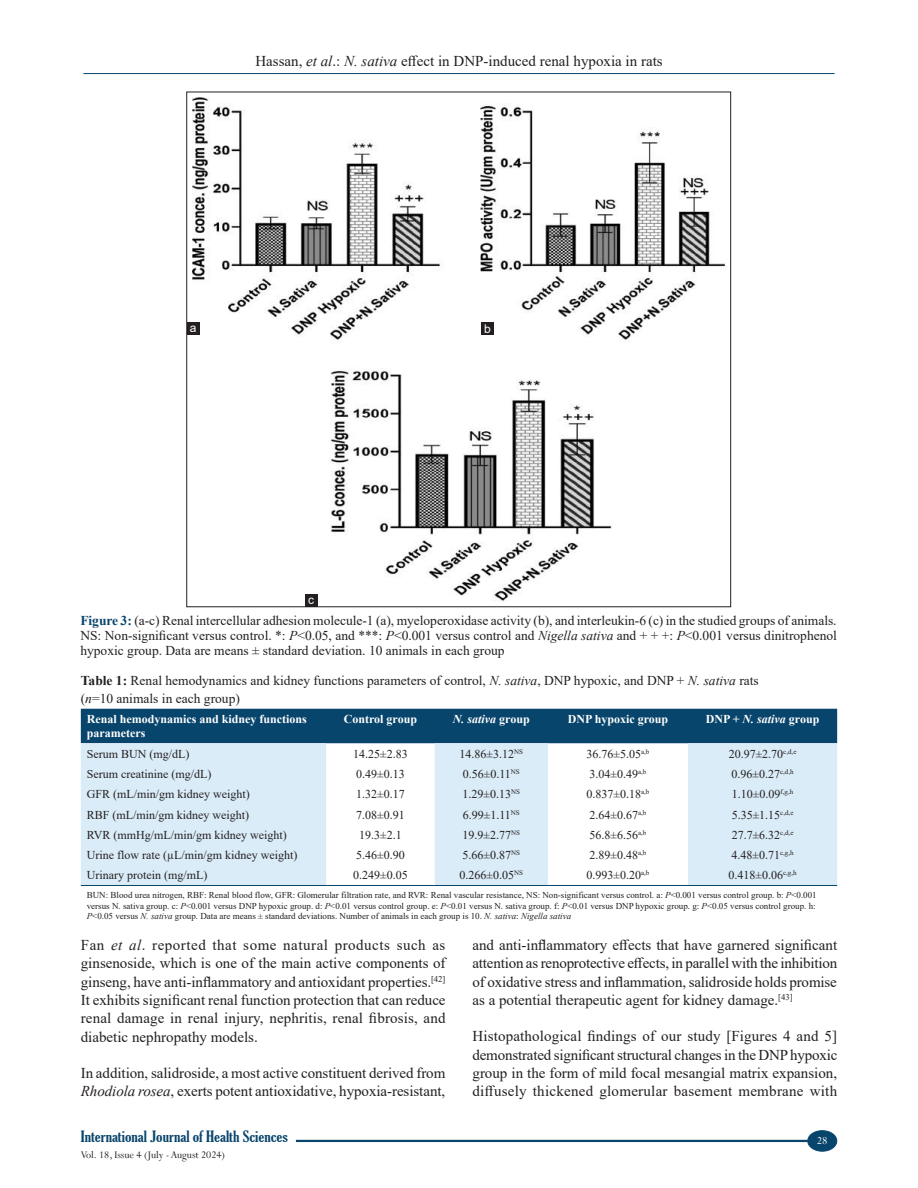
<style>
.page{position:relative;width:918px;height:1188px;background:#fff}
.page>*{position:absolute;margin:0;border:0;box-sizing:border-box;transform-origin:0 0}
.t1{font:15px/18.5px "Times New Roman";color:#231f20;text-align:justify}
.t2{font:extra-condensed 15px "Gloucester";color:#08456c;scale:1.25 1}
.t3{font:13.5px/15px "Times New Roman";color:#231f20}
.t4{font:12px "Times New Roman";color:#231f20}
.t5{font:700 12px/14.4px "Times New Roman";color:#fff}
.t6{font:italic 700 12px "Times New Roman";color:#fff}
.t7{font:12px "Arial";color:#fff}
.t8{font:12px "Perpetua";color:#fff}
.t9{font:11.25px "Perpetua";letter-spacing:-.005em;color:#231f20}
.t10{font:9px/10.8px "Times New Roman";color:#231f20}
.s1{font-style:italic}
.s2{font-weight:700;color:#08456c}
.s3{font-weight:700}
.s4{font-style:normal}
</style>
<div class="page">
<hr style="left:83px;top:73px;width:752px;height:1px;background:#08456c">
<div style="left:808px;top:1131px;width:29px;height:20px;background:#08456c;border-radius:50%"></div>
<div style="left:807px;top:1130px;width:30px;height:22px;border:1px solid #08456c;border-radius:50%"></div>
<hr style="left:296px;top:1140px;width:512px;height:2px;background:#08456c">
<div style="left:81px;top:709px;width:756px;height:34px;background:#08456c"></div>
<svg style="left:81px;top:743px;width:756px;height:142px;fill:#daecf8"></svg>
<hr style="left:81px;top:885px;width:245px;height:1px;background:#08456c">
<hr style="left:326px;top:885px;width:109px;height:1px;background:#08456c">
<hr style="left:435px;top:885px;width:113px;height:1px;background:#08456c">
<hr style="left:548px;top:885px;width:140px;height:1px;background:#08456c">
<hr style="left:688px;top:885px;width:149px;height:1px;background:#08456c">
<img style="left:192px;top:97px;width:534px;height:508px">
<div style="left:305px;top:594px;width:12px;height:13px;background:#231f20"></div>
<div style="left:481px;top:322px;width:13px;height:13px;background:#231f20"></div>
<div style="left:187px;top:322px;width:13px;height:13px;background:#231f20"></div>
<p class="t1" style="left:255px;top:51px;width:409px">Hassan, <span class="s1">et al</span>.: <span class="s1">N. sativa</span> effect in DNP-induced renal hypoxia in rats</p>
<p class="t7" style="left:190px;top:319px;width:8px">a</p>
<p class="t7" style="left:484px;top:320px;width:8px">b</p>
<p class="t7" style="left:308px;top:591px;width:7px">c</p>
<p class="t3" style="left:80px;top:613px;width:758px;text-align:justify"><span class="s2">Figure 3:</span> (a-c) Renal intercellular adhesion molecule-1 (a), myeloperoxidase activity (b), and interleukin-6 (c) in the studied groups of animals.<br>NS: Non-significant versus control. *: <span class="s1">P</span>&lt;0.05, and ***: <span class="s1">P</span>&lt;0.001 versus control and <span class="s1">Nigella sativa</span> and + + +: <span class="s1">P</span>&lt;0.001 versus dinitrophenol hypoxic group. Data are means ± standard deviation. 10 animals in each group</p>
<p class="t3" style="left:81px;top:671px;width:680px;line-height:18px"><span class="s3">Table 1:</span> Renal hemodynamics and kidney functions parameters of control, <span class="s1">N. sativa</span>, DNP hypoxic, and DNP + <span class="s1">N. sativa</span> rats (<span class="s1">n</span>=10 animals in each group)</p>
<p class="t5" style="left:87px;top:711px;width:222px">Renal hemodynamics and kidney functions parameters</p>
<p class="t5" style="left:344px;top:711px;width:75px">Control group</p>
<p class="t6" style="left:453px;top:710px;width:78px">N. sativa <span class="s4">group</span></p>
<p class="t5" style="left:568px;top:711px;width:102px">DNP hypoxic group</p>
<p class="t5" style="left:706px;top:711px;width:115px">DNP + <span class="s1">N. sativa</span> group</p>
<p class="t4" style="left:87px;top:745px;width:104px">Serum BUN (mg/dL)</p>
<p class="t4" style="left:353px;top:745px;width:56px">14.25±2.83</p>
<p class="t4" style="left:460px;top:745px;width:65px">14.86±3.12<sup>NS</sup></p>
<p class="t4" style="left:586px;top:745px;width:64px">36.76±5.05<sup>a,b</sup></p>
<p class="t4" style="left:729px;top:745px;width:69px">20.97±2.70<sup>c,d,e</sup></p>
<p class="t4" style="left:87px;top:765px;width:126px">Serum creatinine (mg/dL)</p>
<p class="t4" style="left:356px;top:765px;width:50px">0.49±0.13</p>
<p class="t4" style="left:463px;top:765px;width:59px">0.56±0.11<sup>NS</sup></p>
<p class="t4" style="left:589px;top:765px;width:58px">3.04±0.49<sup>a,b</sup></p>
<p class="t4" style="left:732px;top:765px;width:64px">0.96±0.27<sup>c,d,h</sup></p>
<p class="t4" style="left:87px;top:786px;width:165px">GFR (mL/min/gm kidney weight)</p>
<p class="t4" style="left:356px;top:786px;width:50px">1.32±0.17</p>
<p class="t4" style="left:463px;top:786px;width:59px">1.29±0.13<sup>NS</sup></p>
<p class="t4" style="left:586px;top:786px;width:64px">0.837±0.18<sup>a,b</sup></p>
<p class="t4" style="left:732px;top:786px;width:63px">1.10±0.09<sup>f,g,h</sup></p>
<p class="t4" style="left:87px;top:806px;width:164px">RBF (mL/min/gm kidney weight)</p>
<p class="t4" style="left:356px;top:806px;width:50px">7.08±0.91</p>
<p class="t4" style="left:463px;top:806px;width:59px">6.99±1.11<sup>NS</sup></p>
<p class="t4" style="left:589px;top:806px;width:58px">2.64±0.67<sup>a,b</sup></p>
<p class="t4" style="left:732px;top:806px;width:63px">5.35±1.15<sup>c,d,e</sup></p>
<p class="t4" style="left:87px;top:826px;width:202px">RVR (mmHg/mL/min/gm kidney weight)</p>
<p class="t4" style="left:359px;top:826px;width:44px">19.3±2.1</p>
<p class="t4" style="left:463px;top:826px;width:59px">19.9±2.77<sup>NS</sup></p>
<p class="t4" style="left:589px;top:826px;width:58px">56.8±6.56<sup>a,b</sup></p>
<p class="t4" style="left:732px;top:826px;width:63px">27.7±6.32<sup>c,d,e</sup></p>
<p class="t4" style="left:87px;top:847px;width:212px">Urine flow rate (µL/min/gm kidney weight)</p>
<p class="t4" style="left:356px;top:847px;width:50px">5.46±0.90</p>
<p class="t4" style="left:463px;top:847px;width:59px">5.66±0.87<sup>NS</sup></p>
<p class="t4" style="left:589px;top:847px;width:58px">2.89±0.48<sup>a,b</sup></p>
<p class="t4" style="left:732px;top:847px;width:64px">4.48±0.71<sup>c,g,h</sup></p>
<p class="t4" style="left:87px;top:867px;width:122px">Urinary protein (mg/mL)</p>
<p class="t4" style="left:353px;top:867px;width:56px">0.249±0.05</p>
<p class="t4" style="left:460px;top:867px;width:65px">0.266±0.05<sup>NS</sup></p>
<p class="t4" style="left:586px;top:867px;width:64px">0.993±0.20<sup>a,b</sup></p>
<p class="t4" style="left:729px;top:867px;width:70px">0.418±0.06<sup>c,g,h</sup></p>
<p class="t10" style="left:87px;top:889px;width:731px">BUN: Blood urea nitrogen, RBF: Renal blood flow, GFR: Glomerular filtration rate, and RVR: Renal vascular resistance, NS: Non-significant versus control. a: <span class="s1">P</span>&lt;0.001 versus control group. b: <span class="s1">P</span>&lt;0.001 versus N. sativa group. c: <span class="s1">P</span>&lt;0.001 versus DNP hypoxic group. d: <span class="s1">P</span>&lt;0.01 versus control group. e: <span class="s1">P</span>&lt;0.01 versus N. sativa group. f: <span class="s1">P</span>&lt;0.01 versus DNP hypoxic group. g: <span class="s1">P</span>&lt;0.05 versus control group. h:<br><span class="s1">P</span>&lt;0.05 versus <span class="s1">N. sativa</span> group. Data are means ± standard deviations. Number of animals in each group is 10. <span class="s1">N. sativa</span>: <span class="s1">Nigella sativa</span></p>
<p class="t1" style="left:81px;top:935px;width:366px">Fan <span class="s1">et al</span>. reported that some natural products such as ginsenoside, which is one of the main active components of ginseng, have anti-inflammatory and antioxidant properties.<sup>[42] </sup>It exhibits significant renal function protection that can reduce renal damage in renal injury, nephritis, renal fibrosis, and diabetic nephropathy models.</p>
<p class="t1" style="left:81px;top:1063px;width:366px">In addition, salidroside, a most active constituent derived from<br><span class="s1">Rhodiola rosea</span>, exerts potent antioxidative, hypoxia-resistant,</p>
<p class="t1" style="left:472px;top:935px;width:366px">and anti-inflammatory effects that have garnered significant attention as renoprotective effects, in parallel with the inhibition of oxidative stress and inflammation, salidroside holds promise as a potential therapeutic agent for kidney damage.<sup>[43]</sup></p>
<p class="t1" style="left:472px;top:1027px;width:366px">Histopathological findings of our study [Figures 4 and 5] demonstrated significant structural changes in the DNP hypoxic group in the form of mild focal mesangial matrix expansion, diffusely thickened glomerular basement membrane with</p>
<p class="t2" style="left:81px;top:1128px;width:167px">International Journal of Health Sciences</p>
<p class="t8" style="left:817px;top:1133px;width:12px">28</p>
<p class="t9" style="left:81px;top:1148px;width:146px">Vol. 18, Issue 4 (July - August 2024)</p>
</div>
